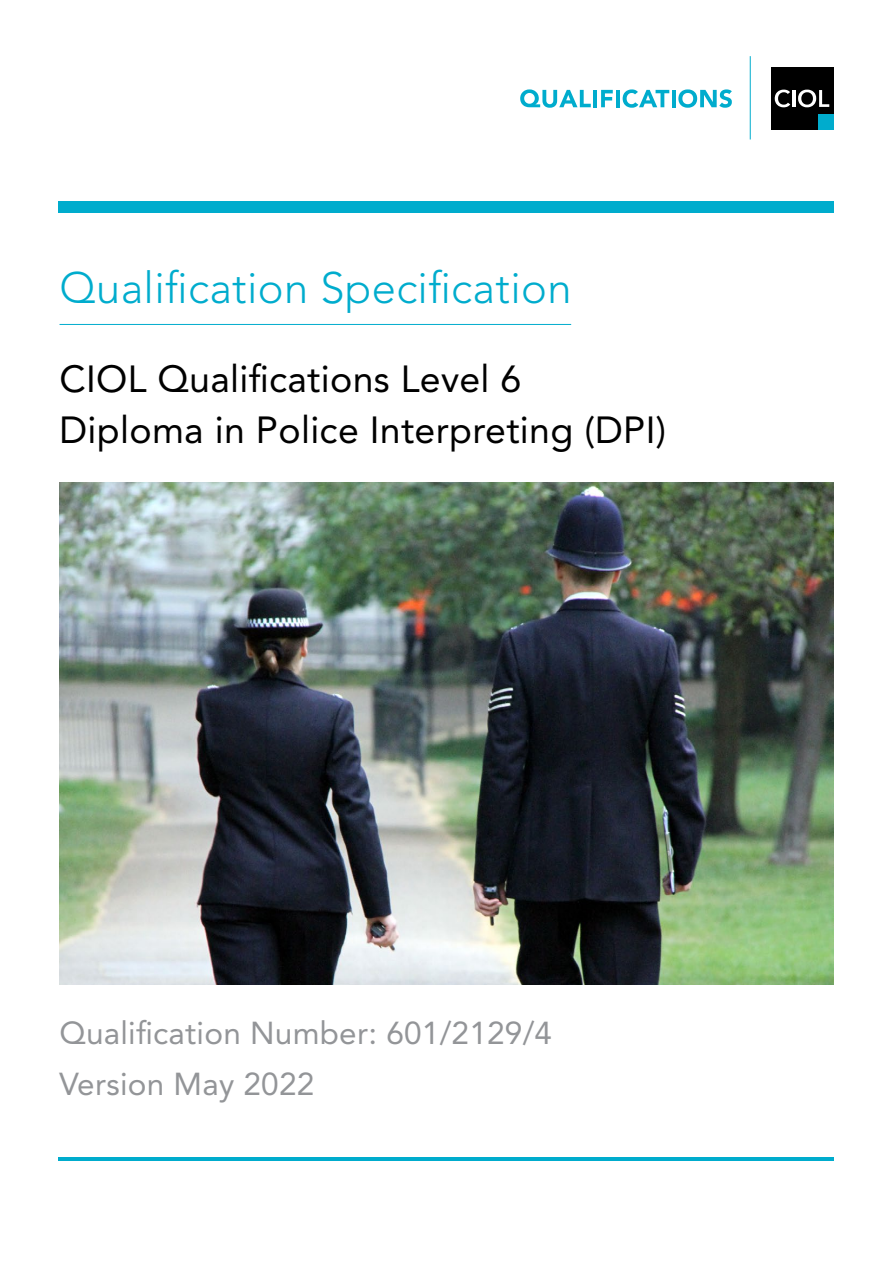
<style>
.page{position:relative;width:893px;height:1263px;background:#fff}
.page>*{position:absolute;margin:0;border:0;box-sizing:border-box;transform-origin:0 0}
.t1{font:300 43.5px "Avenir";letter-spacing:.01em;color:#00accd}
.t2{font:37.5px/51px "Avenir";letter-spacing:.01em;color:#000}
.t3{font:31.5px/51px "Avenir";letter-spacing:.01em;color:#939598}
</style>
<div class="page">
<div style="left:58px;top:201px;width:775px;height:12px;background:#00accd"></div>
<hr style="left:60px;top:324px;width:511px;height:1px;background:#00accd">
<svg style="left:520px;top:89px;width:71px;height:19px"></svg>
<hr style="left:593px;top:90px;width:4px;height:17px;background:#00accd">
<svg style="left:601px;top:90px;width:12px;height:17px"></svg>
<hr style="left:616px;top:90px;width:4px;height:17px;background:#00accd">
<svg style="left:623px;top:89px;width:46px;height:19px"></svg>
<hr style="left:672px;top:90px;width:3px;height:17px;background:#00accd">
<svg style="left:678px;top:89px;width:54px;height:19px"></svg>
<div style="left:771px;top:67px;width:62px;height:63px;background:#000"></div>
<div style="left:818px;top:115px;width:15px;height:15px;background:#00accd"></div>
<svg style="left:775px;top:90px;width:15px;height:17px"></svg>
<hr style="left:792px;top:90px;width:3px;height:17px;background:#fff">
<svg style="left:798px;top:90px;width:31px;height:17px"></svg>
<hr style="left:750px;top:56px;width:1px;height:83px;background:#00accd">
<hr style="left:58px;top:1157px;width:775px;height:4px;background:#00accd">
<img style="left:60px;top:483px;width:773px;height:501px">
<p class="t1" style="left:60px;top:262px;width:513px">Qualification Specification</p>
<p class="t2" style="left:60px;top:354px;width:608px">CIOL Qualifications Level 6<br>Diploma in Police Interpreting (DPI)</p>
<p class="t3" style="left:60px;top:1007px;width:494px">Qualification Number: 601/2129/4<br>Version May 2022</p>
</div>
